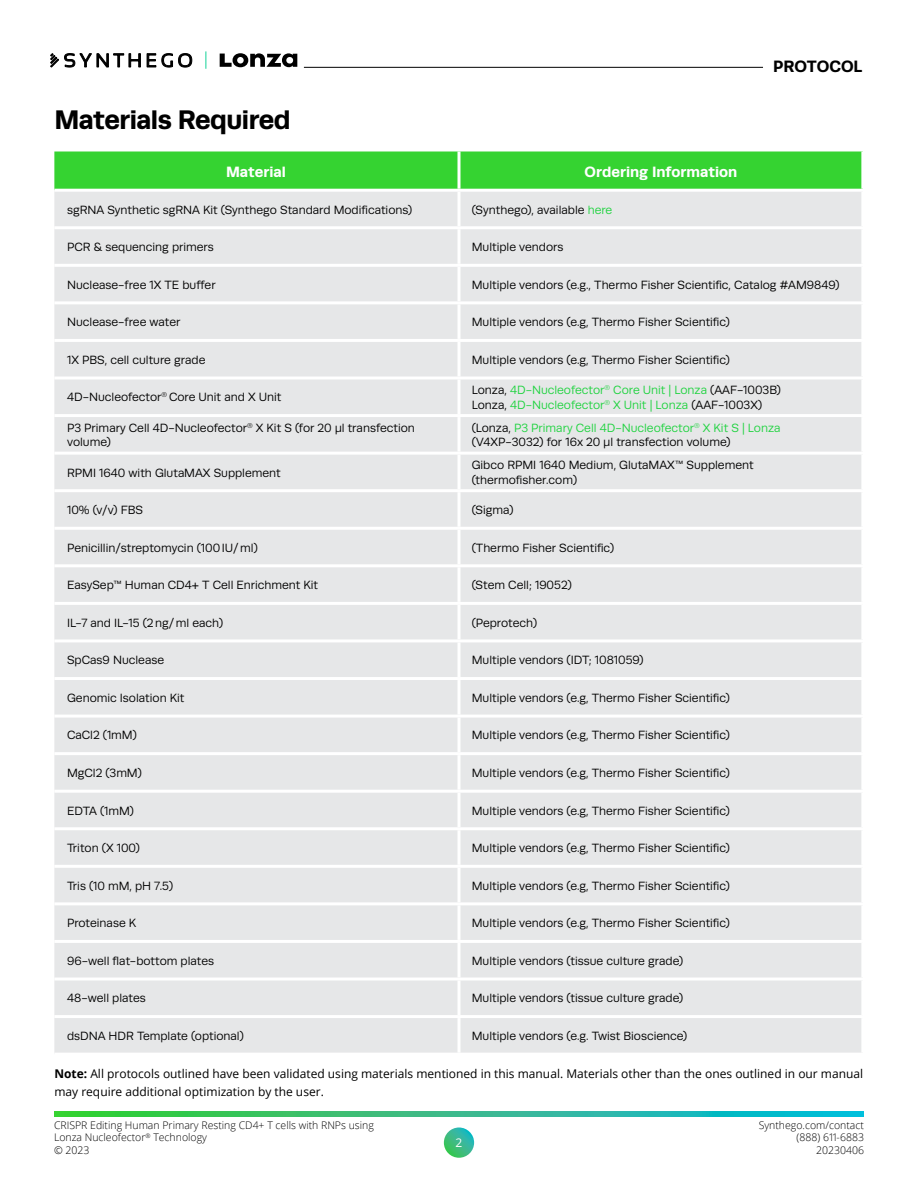
<style>
.page{position:relative;width:918px;height:1188px;background:#fff}
.page>*{position:absolute;margin:0;border:0;box-sizing:border-box;transform-origin:0 0}
.t1{font:700 27px "Runda";letter-spacing:-.02em;color:#000}
.t2{font:700 16.5px "Runda";color:#000}
.t3{font:700 15px "Runda";color:#fff}
.t4{font:12px/14.4px "Runda";color:#000}
.t5{font:12px/18px "Open Sans";color:#000}
.t6{font:12px/14.4px "Runda";color:#20d340}
.t7{font:12px "Open Sans";color:#fff}
.t8{font:300 10.5px/12.6px "Open Sans";color:#000;text-align:right}
.s1{color:#20d340}
.s2{color:#000}
.s3{font-weight:700}
</style>
<div class="page">
<hr style="left:304px;top:67px;width:459px;height:1px;background:#000">
<svg style="left:444px;top:1128px;width:30px;height:30px"></svg>
<svg style="left:54px;top:1112px;width:810px;height:4px;background:#2abe89"></svg>
<svg style="left:97px;top:54px;width:11px;height:13px"></svg>
<svg style="left:179px;top:54px;width:13px;height:13px"></svg>
<svg style="left:147px;top:54px;width:9px;height:13px"></svg>
<svg style="left:162px;top:54px;width:11px;height:13px"></svg>
<svg style="left:65px;top:54px;width:26px;height:13px"></svg>
<svg style="left:114px;top:54px;width:26px;height:13px"></svg>
<svg style="left:51px;top:54px;width:8px;height:13px"></svg>
<svg style="left:205px;top:51px;width:2px;height:18px"></svg>
<svg style="left:220px;top:53px;width:77px;height:14px"></svg>
<div style="left:54px;top:152px;width:807px;height:37px;background:#35d331"></div>
<div style="left:54px;top:192px;width:807px;height:861px;background:#e6e7e8"></div>
<hr style="left:54px;top:226px;width:405px;height:3px;background:#fff">
<hr style="left:459px;top:226px;width:405px;height:3px;background:#fff">
<hr style="left:54px;top:264px;width:405px;height:3px;background:#fff">
<hr style="left:459px;top:264px;width:405px;height:3px;background:#fff">
<hr style="left:54px;top:301px;width:405px;height:3px;background:#fff">
<hr style="left:459px;top:301px;width:405px;height:3px;background:#fff">
<hr style="left:459px;top:339px;width:405px;height:3px;background:#fff">
<hr style="left:459px;top:377px;width:405px;height:3px;background:#fff">
<hr style="left:459px;top:414px;width:405px;height:3px;background:#fff">
<hr style="left:459px;top:452px;width:405px;height:3px;background:#fff">
<hr style="left:459px;top:489px;width:405px;height:3px;background:#fff">
<hr style="left:459px;top:527px;width:405px;height:3px;background:#fff">
<hr style="left:459px;top:564px;width:405px;height:3px;background:#fff">
<hr style="left:459px;top:602px;width:405px;height:3px;background:#fff">
<hr style="left:459px;top:639px;width:405px;height:3px;background:#fff">
<hr style="left:459px;top:677px;width:405px;height:3px;background:#fff">
<hr style="left:459px;top:715px;width:405px;height:3px;background:#fff">
<hr style="left:459px;top:752px;width:405px;height:3px;background:#fff">
<hr style="left:459px;top:790px;width:405px;height:3px;background:#fff">
<hr style="left:459px;top:827px;width:405px;height:3px;background:#fff">
<hr style="left:459px;top:865px;width:405px;height:3px;background:#fff">
<hr style="left:459px;top:902px;width:405px;height:3px;background:#fff">
<hr style="left:459px;top:940px;width:405px;height:3px;background:#fff">
<hr style="left:459px;top:978px;width:405px;height:3px;background:#fff">
<hr style="left:459px;top:1015px;width:405px;height:3px;background:#fff">
<hr style="left:458px;top:192px;width:2px;height:34px;background:#fff">
<hr style="left:458px;top:229px;width:2px;height:35px;background:#fff">
<hr style="left:458px;top:267px;width:2px;height:34px;background:#fff">
<hr style="left:458px;top:304px;width:2px;height:35px;background:#fff">
<hr style="left:458px;top:342px;width:2px;height:35px;background:#fff">
<hr style="left:458px;top:380px;width:2px;height:34px;background:#fff">
<hr style="left:458px;top:417px;width:2px;height:35px;background:#fff">
<hr style="left:458px;top:455px;width:2px;height:34px;background:#fff">
<hr style="left:458px;top:492px;width:2px;height:35px;background:#fff">
<hr style="left:458px;top:530px;width:2px;height:34px;background:#fff">
<hr style="left:458px;top:567px;width:2px;height:35px;background:#fff">
<hr style="left:458px;top:605px;width:2px;height:34px;background:#fff">
<hr style="left:458px;top:642px;width:2px;height:35px;background:#fff">
<hr style="left:458px;top:680px;width:2px;height:35px;background:#fff">
<hr style="left:458px;top:718px;width:2px;height:34px;background:#fff">
<hr style="left:458px;top:755px;width:2px;height:35px;background:#fff">
<hr style="left:458px;top:793px;width:2px;height:34px;background:#fff">
<hr style="left:458px;top:830px;width:2px;height:35px;background:#fff">
<hr style="left:458px;top:868px;width:2px;height:34px;background:#fff">
<hr style="left:458px;top:905px;width:2px;height:35px;background:#fff">
<hr style="left:458px;top:943px;width:2px;height:35px;background:#fff">
<hr style="left:458px;top:981px;width:2px;height:34px;background:#fff">
<hr style="left:458px;top:1018px;width:2px;height:35px;background:#fff">
<hr style="left:458px;top:151px;width:2px;height:38px;background:#fff">
<hr style="left:54px;top:339px;width:405px;height:3px;background:#fff">
<hr style="left:54px;top:377px;width:405px;height:3px;background:#fff">
<hr style="left:54px;top:414px;width:405px;height:3px;background:#fff">
<hr style="left:54px;top:452px;width:405px;height:3px;background:#fff">
<hr style="left:54px;top:489px;width:405px;height:3px;background:#fff">
<hr style="left:54px;top:527px;width:405px;height:3px;background:#fff">
<hr style="left:54px;top:564px;width:405px;height:3px;background:#fff">
<hr style="left:54px;top:602px;width:405px;height:3px;background:#fff">
<hr style="left:54px;top:639px;width:405px;height:3px;background:#fff">
<hr style="left:54px;top:677px;width:405px;height:3px;background:#fff">
<hr style="left:54px;top:715px;width:405px;height:3px;background:#fff">
<hr style="left:54px;top:752px;width:405px;height:3px;background:#fff">
<hr style="left:54px;top:790px;width:405px;height:3px;background:#fff">
<hr style="left:54px;top:827px;width:405px;height:3px;background:#fff">
<hr style="left:54px;top:865px;width:405px;height:3px;background:#fff">
<hr style="left:54px;top:902px;width:405px;height:3px;background:#fff">
<hr style="left:54px;top:940px;width:405px;height:3px;background:#fff">
<hr style="left:54px;top:978px;width:405px;height:3px;background:#fff">
<hr style="left:54px;top:1015px;width:405px;height:3px;background:#fff">
<h2 class="t2" style="left:773px;top:56px;width:91px">PROTOCOL</h2>
<h1 class="t1" style="left:54px;top:104px;width:238px">Materials Required</h1>
<p class="t3" style="left:226px;top:163px;width:61px">Material</p>
<p class="t3" style="left:585px;top:163px;width:154px">Ordering Information</p>
<p class="t4" style="left:67px;top:202px;width:347px">sgRNA Synthetic sgRNA Kit (Synthego Standard Modifications)</p>
<p class="t4" style="left:472px;top:202px;width:142px">(Synthego), available <span class="s1">here</span></p>
<p class="t4" style="left:67px;top:240px;width:148px">PCR &amp; sequencing primers</p>
<p class="t4" style="left:472px;top:240px;width:93px">Multiple vendors</p>
<p class="t4" style="left:67px;top:277px;width:150px">Nuclease-free 1X TE buffer</p>
<p class="t4" style="left:472px;top:277px;width:369px">Multiple vendors (e.g., Thermo Fisher Scientific, Catalog #AM9849)</p>
<p class="t4" style="left:67px;top:315px;width:115px">Nuclease-free water</p>
<p class="t4" style="left:472px;top:315px;width:260px">Multiple vendors (e.g, Thermo Fisher Scientific)</p>
<p class="t4" style="left:67px;top:353px;width:140px">1X PBS, cell culture grade</p>
<p class="t4" style="left:472px;top:353px;width:260px">Multiple vendors (e.g, Thermo Fisher Scientific)</p>
<p class="t4" style="left:67px;top:390px;width:216px">4D-Nucleofector<sup>®</sup> Core Unit and X Unit</p>
<p class="t6" style="left:472px;top:383px;width:311px"><span class="s2">Lonza,</span> 4D-Nucleofector<sup>®</sup> Core Unit | Lonza <span class="s2">(AAF-1003B)<br>Lonza,</span> 4D-Nucleofector<sup>®</sup> X Unit | Lonza <span class="s2">(AAF-1003X)</span></p>
<p class="t4" style="left:67px;top:421px;width:349px">P3 Primary Cell 4D-Nucleofector<sup>®</sup> X Kit S (for 20 µl transfection volume)</p>
<p class="t4" style="left:472px;top:421px;width:310px">(Lonza, <span class="s1">P3 Primary Cell 4D-Nucleofector</span><sup>®</sup> <span class="s1">X Kit S | Lonza </span>(V4XP-3032) for 16x 20 µl transfection volume)</p>
<p class="t4" style="left:67px;top:465px;width:215px">RPMI 1640 with GlutaMAX Supplement</p>
<p class="t4" style="left:472px;top:458px;width:283px">Gibco RPMI 1640 Medium, GlutaMAX™ Supplement (thermofisher.com)</p>
<p class="t4" style="left:67px;top:503px;width:77px">10% (v/v) FBS</p>
<p class="t4" style="left:472px;top:503px;width:43px">(Sigma)</p>
<p class="t4" style="left:67px;top:540px;width:192px">Penicillin/streptomycin (100IU/ml)</p>
<p class="t4" style="left:472px;top:540px;width:144px">(Thermo Fisher Scientific)</p>
<p class="t4" style="left:67px;top:578px;width:253px">EasySep™ Human CD4+ T Cell Enrichment Kit</p>
<p class="t4" style="left:472px;top:578px;width:102px">(Stem Cell; 19052)</p>
<p class="t4" style="left:67px;top:616px;width:158px">IL-7 and IL-15 (2ng/ml each)</p>
<p class="t4" style="left:472px;top:616px;width:67px">(Peprotech)</p>
<p class="t4" style="left:67px;top:653px;width:99px">SpCas9 Nuclease</p>
<p class="t4" style="left:472px;top:653px;width:173px">Multiple vendors (IDT; 1081059)</p>
<p class="t4" style="left:67px;top:691px;width:119px">Genomic Isolation Kit</p>
<p class="t4" style="left:472px;top:691px;width:260px">Multiple vendors (e.g, Thermo Fisher Scientific)</p>
<p class="t4" style="left:67px;top:728px;width:71px">CaCl2 (1mM)</p>
<p class="t4" style="left:472px;top:728px;width:260px">Multiple vendors (e.g, Thermo Fisher Scientific)</p>
<p class="t4" style="left:67px;top:766px;width:76px">MgCl2 (3mM)</p>
<p class="t4" style="left:472px;top:766px;width:260px">Multiple vendors (e.g, Thermo Fisher Scientific)</p>
<p class="t4" style="left:67px;top:803px;width:68px">EDTA (1mM)</p>
<p class="t4" style="left:472px;top:803px;width:260px">Multiple vendors (e.g, Thermo Fisher Scientific)</p>
<p class="t4" style="left:67px;top:841px;width:74px">Triton (X 100)</p>
<p class="t4" style="left:472px;top:841px;width:260px">Multiple vendors (e.g, Thermo Fisher Scientific)</p>
<p class="t4" style="left:67px;top:878px;width:107px">Tris (10 mM, pH 7.5)</p>
<p class="t4" style="left:472px;top:878px;width:260px">Multiple vendors (e.g, Thermo Fisher Scientific)</p>
<p class="t4" style="left:67px;top:916px;width:71px">Proteinase K</p>
<p class="t4" style="left:472px;top:916px;width:260px">Multiple vendors (e.g, Thermo Fisher Scientific)</p>
<p class="t4" style="left:67px;top:954px;width:149px">96-well flat-bottom plates</p>
<p class="t4" style="left:472px;top:954px;width:213px">Multiple vendors (tissue culture grade)</p>
<p class="t4" style="left:67px;top:991px;width:80px">48-well plates</p>
<p class="t4" style="left:472px;top:991px;width:213px">Multiple vendors (tissue culture grade)</p>
<p class="t4" style="left:67px;top:1029px;width:178px">dsDNA HDR Template (optional)</p>
<p class="t4" style="left:472px;top:1029px;width:217px">Multiple vendors (e.g. Twist Bioscience)</p>
<p class="t5" style="left:54px;top:1064px;width:810px"><span class="s3">Note:</span> All protocols outlined have been validated using materials mentioned in this manual. Materials other than the ones outlined in our manual may require additional optimization by the user.</p>
<p class="t8" style="left:54px;top:1118px;width:321px;text-align:left">CRISPR Editing Human Primary Resting CD4+ T cells with RNPs using<br>Lonza Nucleofector<sup>®</sup> Technology<br>© 2023</p>
<p class="t7" style="left:456px;top:1135px;width:8px">2</p>
<p class="t8" style="left:759px;top:1118px;width:107px">Synthego.com/contact (888) 611-6883<br>20230406</p>
</div>
